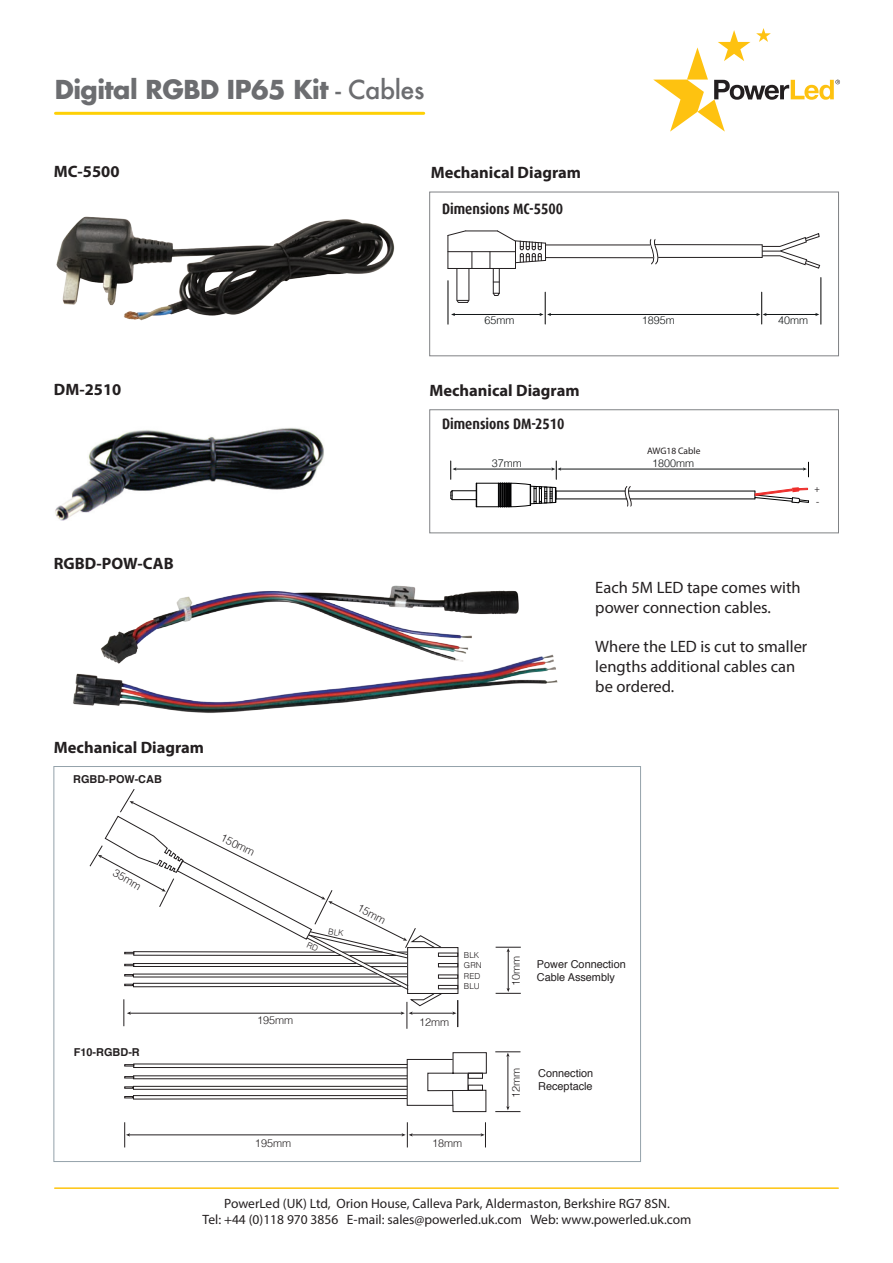
<style>
.page{position:relative;width:893px;height:1263px;background:#fff}
.page>*{position:absolute;margin:0;border:0;box-sizing:border-box;transform-origin:0 0}
.t1{font:700 25.5px "Futura";letter-spacing:-.02em;color:#6c6d70}
.t2{font:16.5px/19.8px "Myriad Pro";color:#231f20}
.t3{font:700 16.5px "Myriad Pro";color:#231f20}
.t4{font:700 15px "Dax";color:#231f20;scale:.87 1}
.t5{font:13.5px "Myriad Pro";color:#231f20}
.t6{font:10.95px/13px "Helvetica";color:#231f20}
.t7{font:300 10.95px "Helvetica";color:#231f20}
.t8{font:700 10.95px "Helvetica";color:#231f20}
.t9{font:300 10.8px "Helvetica";color:#111516}
.t10{font:10.05px "Myriad Pro";color:#231f20}
.t11{font:9.45px "Myriad Pro";color:#231f20}
.t12{font:9px "Myriad Pro";color:#231f20}
.t13{font:300 8.1px/10.5px "Helvetica";color:#231f20}
.s1{font-weight:500}
</style>
<div class="page">
<hr style="left:55px;top:1187px;width:783px;height:2px;background:#fec40e">
<hr style="left:56px;top:112px;width:368px;height:3px;background:#fed006">
<svg style="left:653px;top:28px;width:187px;height:104px"></svg>
<img style="left:55px;top:428px;width:269px;height:93px">
<div style="left:429px;top:409px;width:410px;height:124px;border:1px solid #808285"></div>
<hr style="left:448px;top:268px;width:67px;height:1px;background:#231f20">
<svg style="left:447px;top:230px;width:19px;height:6px"></svg>
<hr style="left:448px;top:235px;width:1px;height:33px;background:#231f20">
<svg style="left:456px;top:252px;width:17px;height:51px"></svg>
<hr style="left:466px;top:231px;width:31px;height:1px;background:#231f20">
<hr style="left:448px;top:251px;width:67px;height:1px;background:#231f20">
<svg style="left:490px;top:230px;width:330px;height:66px"></svg>
<hr style="left:821px;top:278px;width:1px;height:46px;background:#000001">
<hr style="left:761px;top:292px;width:1px;height:32px;background:#000001">
<hr style="left:448px;top:281px;width:1px;height:43px;background:#000001">
<hr style="left:550px;top:314px;width:207px;height:1px;background:#111516">
<hr style="left:765px;top:314px;width:51px;height:1px;background:#111516">
<svg style="left:756px;top:313px;width:11px;height:3px"></svg>
<hr style="left:545px;top:292px;width:1px;height:32px;background:#000001">
<hr style="left:454px;top:314px;width:87px;height:1px;background:#111516">
<svg style="left:539px;top:313px;width:12px;height:3px"></svg>
<div style="left:429px;top:192px;width:410px;height:164px;border:1px solid #808285"></div>
<hr style="left:629px;top:491px;width:126px;height:1px;background:#000001">
<hr style="left:630px;top:499px;width:125px;height:1px;background:#000001">
<hr style="left:556px;top:499px;width:71px;height:1px;background:#000001">
<hr style="left:556px;top:491px;width:69px;height:1px;background:#000001">
<svg style="left:754px;top:487px;width:55px;height:16px"></svg>
<hr style="left:560px;top:469px;width:244px;height:1px;background:#111516">
<svg style="left:803px;top:462px;width:6px;height:15px"></svg>
<svg style="left:450px;top:461px;width:111px;height:46px"></svg>
<svg style="left:624px;top:486px;width:8px;height:21px"></svg>
<img style="left:73px;top:585px;width:485px;height:128px">
<div style="left:407px;top:947px;width:51px;height:47px;border:1px solid #231f20"></div>
<div style="left:438px;top:963px;width:20px;height:4px;border:1px solid #231f20"></div>
<div style="left:438px;top:985px;width:20px;height:4px;border:1px solid #231f20"></div>
<svg style="left:124px;top:1052px;width:363px;height:60px"></svg>
<div style="left:468px;top:1073px;width:15px;height:5px;border:1px solid #231f20"></div>
<div style="left:468px;top:1085px;width:15px;height:5px;border:1px solid #231f20"></div>
<hr style="left:129px;top:1134px;width:274px;height:1px;background:#231f20">
<svg style="left:124px;top:1122px;width:6px;height:25px"></svg>
<hr style="left:411px;top:1134px;width:71px;height:1px;background:#231f20">
<svg style="left:402px;top:1122px;width:11px;height:25px"></svg>
<svg style="left:481px;top:1122px;width:5px;height:25px"></svg>
<hr style="left:508px;top:1055px;width:1px;height:52px;background:#231f20">
<svg style="left:495px;top:1106px;width:25px;height:6px"></svg>
<svg style="left:495px;top:1051px;width:25px;height:6px"></svg>
<hr style="left:508px;top:951px;width:1px;height:38px;background:#231f20">
<svg style="left:496px;top:988px;width:25px;height:6px"></svg>
<svg style="left:496px;top:947px;width:25px;height:5px"></svg>
<hr style="left:411px;top:1013px;width:43px;height:1px;background:#231f20">
<svg style="left:452px;top:1000px;width:6px;height:27px"></svg>
<img style="left:56px;top:216px;width:339px;height:105px">
<svg style="left:89px;top:789px;width:353px;height:240px"></svg>
<p class="t1" style="left:55px;top:72px;width:371px">Digital RGBD IP65 Kit <span class="s1">- Cables</span></p>
<p class="t3" style="left:54px;top:161px;width:67px">MC-5500</p>
<p class="t3" style="left:431px;top:162px;width:152px">Mechanical Diagram</p>
<p class="t4" style="left:442px;top:200px;width:141px">Dimensions MC-5500</p>
<p class="t9" style="left:485px;top:311px;width:32px">65mm</p>
<p class="t9" style="left:642px;top:311px;width:35px">1895m</p>
<p class="t9" style="left:778px;top:311px;width:32px">40mm</p>
<p class="t3" style="left:54px;top:379px;width:69px">DM-2510</p>
<p class="t3" style="left:429px;top:380px;width:152px">Mechanical Diagram</p>
<p class="t4" style="left:442px;top:416px;width:142px">Dimensions DM-2510</p>
<p class="t11" style="left:647px;top:445px;width:55px">AWG18 Cable</p>
<p class="t9" style="left:492px;top:454px;width:32px">37mm</p>
<p class="t9" style="left:652px;top:454px;width:44px">1800mm</p>
<p class="t12" style="left:814px;top:483px;width:7px">+</p>
<p class="t10" style="left:816px;top:495px;width:5px">-</p>
<p class="t3" style="left:54px;top:553px;width:121px">RGBD-POW-CAB</p>
<p class="t3" style="left:54px;top:737px;width:152px">Mechanical Diagram</p>
<p class="t8" style="left:73px;top:770px;width:90px">RGBD-POW-CAB</p>
<p class="t7" style="left:119px;top:863px;width:32px;rotate:30deg">35mm</p>
<p class="t8" style="left:74px;top:1043px;width:67px">F10-RGBD-R</p>
<p class="t7" style="left:226px;top:828px;width:38px;rotate:26deg">150mm</p>
<p class="t7" style="left:363px;top:898px;width:32px;rotate:28deg">15mm</p>
<p class="t7" style="left:257px;top:1011px;width:38px">195mm</p>
<p class="t7" style="left:419px;top:1013px;width:32px">12mm</p>
<p class="t13" style="left:464px;top:949px;width:19px">BLK<br>GRN<br>RED<br>BLU</p>
<p class="t7" style="left:255px;top:1133px;width:38px">195mm</p>
<p class="t7" style="left:432px;top:1134px;width:32px">18mm</p>
<p class="t2" style="left:595px;top:577px;width:207px">Each 5M LED tape comes with power connection cables.</p>
<p class="t2" style="left:595px;top:636px;width:214px">Where the LED is cut to smaller lengths additional cables can be ordered.</p>
<p class="t7" style="left:507px;top:986px;width:32px;rotate:-90deg">10mm</p>
<p class="t6" style="left:537px;top:958px;width:90px">Power Connection<br>Cable Assembly</p>
<p class="t7" style="left:507px;top:1098px;width:32px;rotate:-90deg">12mm</p>
<p class="t6" style="left:538px;top:1067px;width:57px">Connection<br>Receptacle</p>
<p class="t5" style="left:224px;top:1195px;width:447px">PowerLed (UK) Ltd, Orion House, Calleva Park, Aldermaston, Berkshire RG7 8SN.</p>
<p class="t5" style="left:203px;top:1211px;width:490px">Tel: +44 (0)118 970 3856 E-mail: sales@powerled.uk.com Web: www.powerled.uk.com</p>
</div>
